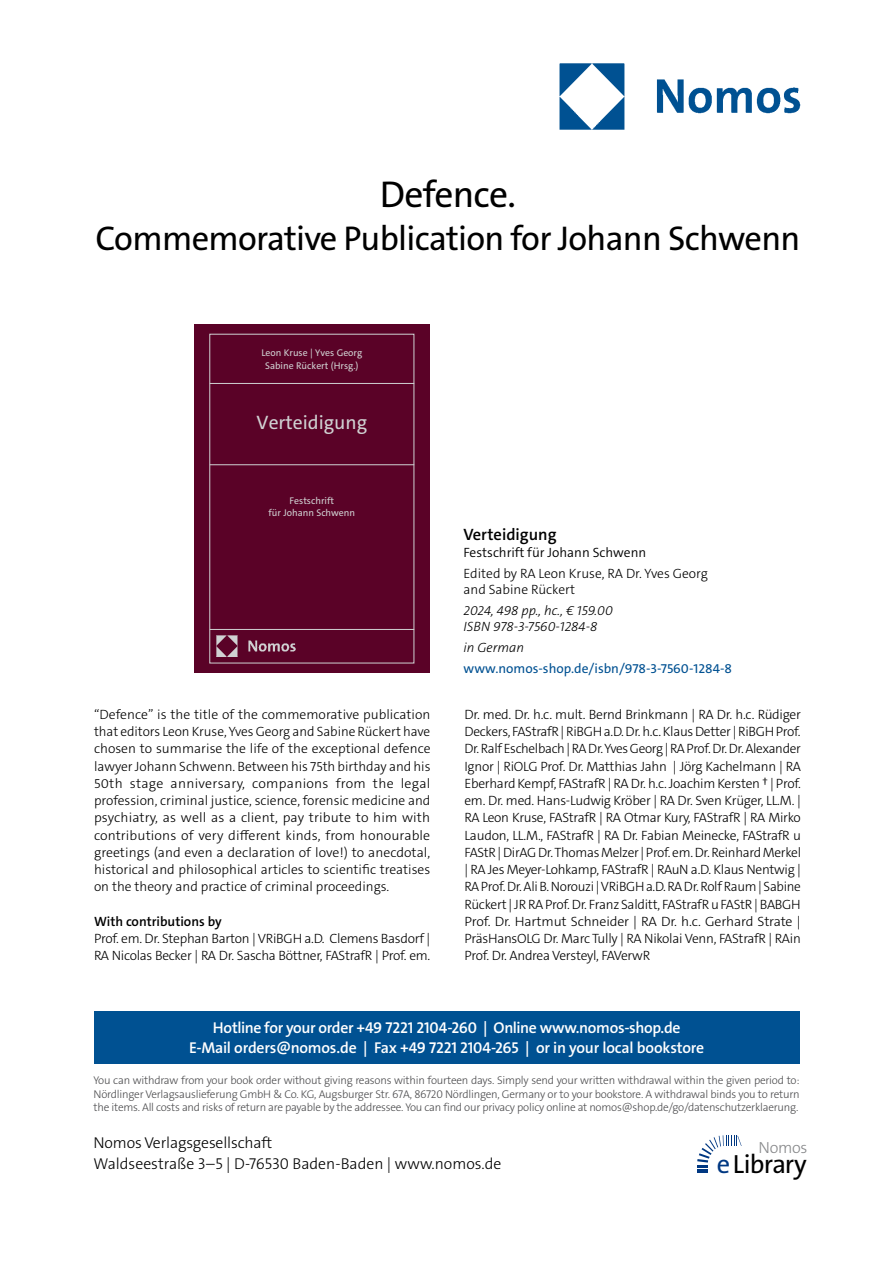
<style>
.page{position:relative;width:893px;height:1263px;background:#fff}
.page>*{position:absolute;margin:0;border:0;box-sizing:border-box;transform-origin:0 0}
.t1{font:37.5px "The Sans Os F";letter-spacing:-.02em;color:#000}
.t2{font:34.5px "The Sans Os F";letter-spacing:-.02em;color:#000}
.t3{font:26.4px "The Sans Os F";letter-spacing:-.03em;color:#000}
.t4{font:19.5px "The Sans C5";color:#d0d1d2}
.t5{font:600 16.5px "The Sans C5";color:#000}
.t6{font:300 16.2px "The Sans Os F";letter-spacing:-.02em;color:#87888a}
.t7{font:600 15.75px/21px "The Sans Os F";letter-spacing:-.02em;color:#fff;text-align:center}
.t8{font:300 15.75px/21px "The Sans Os F";color:#000}
.t9{font:300 13.5px/17.2px "The Sans C5";letter-spacing:-.02em;color:#000;text-align:justify}
.t10{font:italic 300 13.5px/16.5px "The Sans C5";color:#000}
.t11{font:300 13.5px/16.5px "The Sans C5";color:#000}
.t12{font:13.5px "The Sans C5";color:#005192}
.t13{font:300 13.5px "The Sans C5";color:#000}
.t14{font:600 13.5px "The Sans C5";color:#000}
.t15{font:300 11.25px/13.5px "The Sans Os F";letter-spacing:-.02em;color:#4b4b4d;text-align:justify}
.t16{font:9.75px/13px "The Sans C5";color:#d0d1d2;text-align:center}
.s1{color:#003882}
</style>
<div class="page">
<div style="left:94px;top:1011px;width:705px;height:52px;background:#005192"></div>
<svg style="left:697px;top:1135px;width:45px;height:38px"></svg>
<img style="left:559px;top:63px;width:242px;height:67px">
<div style="left:194px;top:324px;width:236px;height:348px;background:#5a0227"></div>
<div style="left:209px;top:334px;width:205px;height:329px;border:1px solid #d0d1d2"></div>
<hr style="left:210px;top:383px;width:204px;height:1px;background:#d0d1d2">
<hr style="left:210px;top:464px;width:204px;height:1px;background:#d0d1d2">
<hr style="left:210px;top:629px;width:204px;height:1px;background:#d0d1d2">
<img style="left:216px;top:635px;width:80px;height:22px">
<h1 class="t1" style="left:380px;top:179px;width:138px">Defence.</h1>
<h2 class="t2" style="left:96px;top:225px;width:706px">Commemorative Publication for Johann Schwenn</h2>
<p class="t16" style="left:261px;top:346px;width:102px">Leon Kruse | Yves Georg<br>Sabine Rückert (Hrsg.)</p>
<h3 class="t4" style="left:257px;top:410px;width:112px">Verteidigung</h3>
<p class="t16" style="left:269px;top:495px;width:88px;line-height:11.7px">Festschrift<br>für Johann Schwenn</p>
<p class="t9" style="left:94px;top:706px;width:338px">“Defence” is the title of the commemorative publication that editors Leon Kruse, Yves Georg and Sabine Rückert have chosen to summarise the life of the exceptional defence lawyer Johann Schwenn. Between his 75th birthday and his 50th stage anniversary, companions from the legal profession, criminal justice, science, forensic medicine and psychiatry, as well as a client, pay tribute to him with contributions of very different kinds, from honourable greetings (and even a declaration of love!) to anecdotal, historical and philosophical articles to scientific treatises on the theory and practice of criminal proceedings.</p>
<p class="t14" style="left:94px;top:912px;width:129px">With contributions by</p>
<p class="t9" style="left:94px;top:930px;width:338px">Prof. em. Dr. Stephan Barton | VRiBGH a.D. Clemens Basdorf |<br>RA Nicolas Becker | RA Dr. Sascha Böttner, FAStrafR | Prof. em.</p>
<p class="t5" style="left:463px;top:524px;width:94px">Verteidigung</p>
<p class="t13" style="left:463px;top:544px;width:184px">Festschrift für Johann Schwenn</p>
<p class="t11" style="left:463px;top:565px;width:246px">Edited by RA Leon Kruse, RA Dr. Yves Georg and Sabine Rückert</p>
<p class="t10" style="left:463px;top:602px;width:151px">2024, 498 pp., hc., € 159.00<br>ISBN 978-3-7560-1284-8</p>
<p class="t10" style="left:463px;top:639px;width:62px">in German</p>
<p class="t12" style="left:463px;top:660px;width:270px">www.nomos-shop.de/isbn/978-3-7560-1284-8</p>
<p class="t9" style="left:464px;top:706px;width:338px">Dr. med. Dr. h.c. mult. Bernd Brinkmann | RA Dr. h.c. Rüdiger Deckers, FAStrafR | RiBGH a.D. Dr. h.c. Klaus Detter | RiBGH Prof.<br>Dr. Ralf Eschelbach | RA Dr. Yves Georg | RA Prof. Dr. Dr. Alexander Ignor | RiOLG Prof. Dr. Matthias Jahn | Jörg Kachelmann | RA Eberhard Kempf, FAStrafR | RA Dr. h.c. Joachim Kersten † | Prof. em. Dr. med. Hans-Ludwig Kröber | RA Dr. Sven Krüger, LL.M. | RA Leon Kruse, FAStrafR | RA Otmar Kury, FAStrafR | RA Mirko Laudon, LL.M., FAStrafR | RA Dr. Fabian Meinecke, FAStrafR u FAStR | DirAG Dr. Thomas Melzer | Prof. em. Dr. Reinhard Merkel | RA Jes Meyer-Lohkamp, FAStrafR | RAuN a.D. Klaus Nentwig | RA Prof. Dr. Ali B. Norouzi | VRiBGH a.D. RA Dr. Rolf Raum | Sabine Rückert | JR RA Prof. Dr. Franz Salditt, FAStrafR u FAStR | BABGH Prof. Dr. Hartmut Schneider | RA Dr. h.c. Gerhard Strate | PräsHansOLG Dr. Marc Tully | RA Nikolai Venn, FAStrafR | RAin Prof. Dr. Andrea Versteyl, FAVerwR</p>
<p class="t7" style="left:189px;top:1017px;width:517px">Hotline for your order +49 7221 2104-260 | Online www.nomos-shop.de<br>E-Mail orders@nomos.de | Fax +49 7221 2104-265 | or in your local bookstore</p>
<p class="t15" style="left:94px;top:1074px;width:708px">You can withdraw from your book order without giving reasons within fourteen days. Simply send your written withdrawal within the given period to:<br>Nördlinger Verlagsauslieferung GmbH &amp; Co. KG, Augsburger Str. 67A, 86720 Nördlingen, Germany or to your bookstore. A withdrawal binds you to return the items. All costs and risks of return are payable by the addressee. You can find our privacy policy online at nomos@shop.de/go/datenschutzerklaerung.</p>
<p class="t8" style="left:94px;top:1133px;width:409px">Nomos Verlagsgesellschaft<br>Waldseestraße 3–5 | D-76530 Baden-Baden | www.nomos.de</p>
<p class="t6" style="left:758px;top:1137px;width:51px">Nomos</p>
<h3 class="t3" style="left:717px;top:1153px;width:91px"><span class="s1">e</span>Library</h3>
</div>
